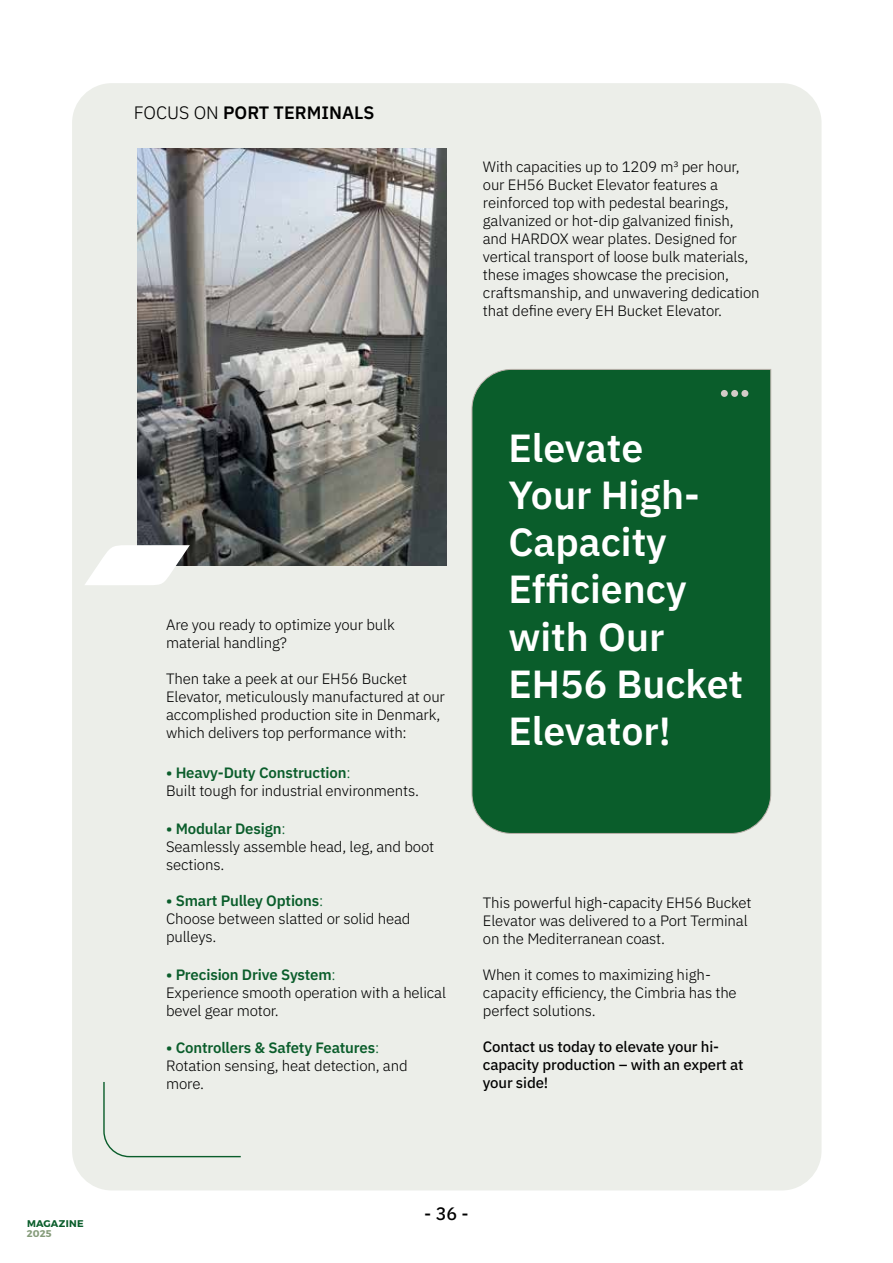
<style>
.page{position:relative;width:893px;height:1263px;background:#fff}
.page>*{position:absolute;margin:0;border:0;box-sizing:border-box;transform-origin:0 0}
.t1{font:600 39.3px/47.1px "Anuphan";color:#fff}
.t2{font:600 18px "Anuphan";color:#000}
.t3{font:500 18px "Anuphan";color:#000}
.t4{font:300 15px/18px "Anuphan";letter-spacing:-.01em;color:#000}
.t5{font:500 15px/18px "Anuphan";letter-spacing:-.01em;color:#000}
.t6{font:700 9.75px "Montserrat";letter-spacing:.03em;color:#0a5d2b}
.t7{font:700 9.75px "Montserrat";color:#869c7b}
.s1{font-weight:300}
.s2{font-weight:600;color:#0a5d2b}
.s3{color:#0a5d2b}
</style>
<div class="page">
<div style="left:72px;top:83px;width:749px;height:1107px;background:#eceee9;border-radius:40px"></div>
<img style="left:137px;top:149px;width:309px;height:416px">
<svg style="left:85px;top:545px;width:105px;height:40px"></svg>
<svg style="left:103px;top:1082px;width:138px;height:76px"></svg>
<div style="left:471px;top:369px;width:300px;height:465px;background:#0a5d2b"></div>
<div style="left:721px;top:390px;width:7px;height:7px;background:#d3ccc8;border-radius:50%"></div>
<div style="left:741px;top:390px;width:7px;height:7px;background:#d3ccc8;border-radius:50%"></div>
<div style="left:731px;top:390px;width:7px;height:7px;background:#d3ccc8;border-radius:50%"></div>
<p class="t6" style="left:27px;top:1217px;width:58px">MAGAZINE</p>
<p class="t7" style="left:27px;top:1227px;width:26px">2025</p>
<p class="t2" style="left:134px;top:99px;width:242px"><span class="s1">FOCUS ON</span> PORT TERMINALS</p>
<p class="t4" style="left:483px;top:157px;width:278px">With capacities up to 1209 m³ per hour, our EH56 Bucket Elevator features a reinforced top with pedestal bearings, galvanized or hot-dip galvanized finish, and HARDOX wear plates. Designed for vertical transport of loose bulk materials, these images showcase the precision, craftsmanship, and unwavering dedication that define every EH Bucket Elevator.</p>
<p class="t4" style="left:166px;top:614px;width:230px">Are you ready to optimize your bulk material handling?</p>
<p class="t4" style="left:166px;top:668px;width:280px">Then take a peek at our EH56 Bucket Elevator, meticulously manufactured at our accomplished production site in Denmark, which delivers top performance with:</p>
<p class="t4" style="left:166px;top:763px;width:254px"><span class="s2">• Heavy-Duty Construction</span><span class="s3">:<br></span>Built tough for industrial environments.</p>
<p class="t4" style="left:166px;top:818px;width:270px"><span class="s2">• Modular Design</span><span class="s3">:<br></span>Seamlessly assemble head, leg, and boot sections.</p>
<p class="t4" style="left:166px;top:891px;width:246px"><span class="s2">• Smart Pulley Options</span><span class="s3">:<br></span>Choose between slatted or solid head pulleys.</p>
<p class="t4" style="left:166px;top:964px;width:281px"><span class="s2">• Precision Drive System</span><span class="s3">:<br></span>Experience smooth operation with a helical bevel gear motor.</p>
<p class="t4" style="left:166px;top:1037px;width:243px"><span class="s2">• Controllers &amp; Safety Features</span><span class="s3">:<br></span>Rotation sensing, heat detection, and more.</p>
<h1 class="t1" style="left:508px;top:422px;width:236px">Elevate<br>Your High-<br>Capacity<br>Efficiency with Our<br>EH56 Bucket<br>Elevator!</h1>
<p class="t4" style="left:483px;top:893px;width:270px">This powerful high-capacity EH56 Bucket<br>Elevator was delivered to a Port Terminal on the Mediterranean coast.</p>
<p class="t4" style="left:483px;top:965px;width:255px">When it comes to maximizing high&shy;capacity efficiency, the Cimbria has the perfect solutions.</p>
<p class="t5" style="left:483px;top:1037px;width:262px">Contact us today to elevate your hi&shy;capacity production – with an expert at your side!</p>
<p class="t3" style="left:424px;top:1199px;width:46px">- 36 -</p>
</div>
